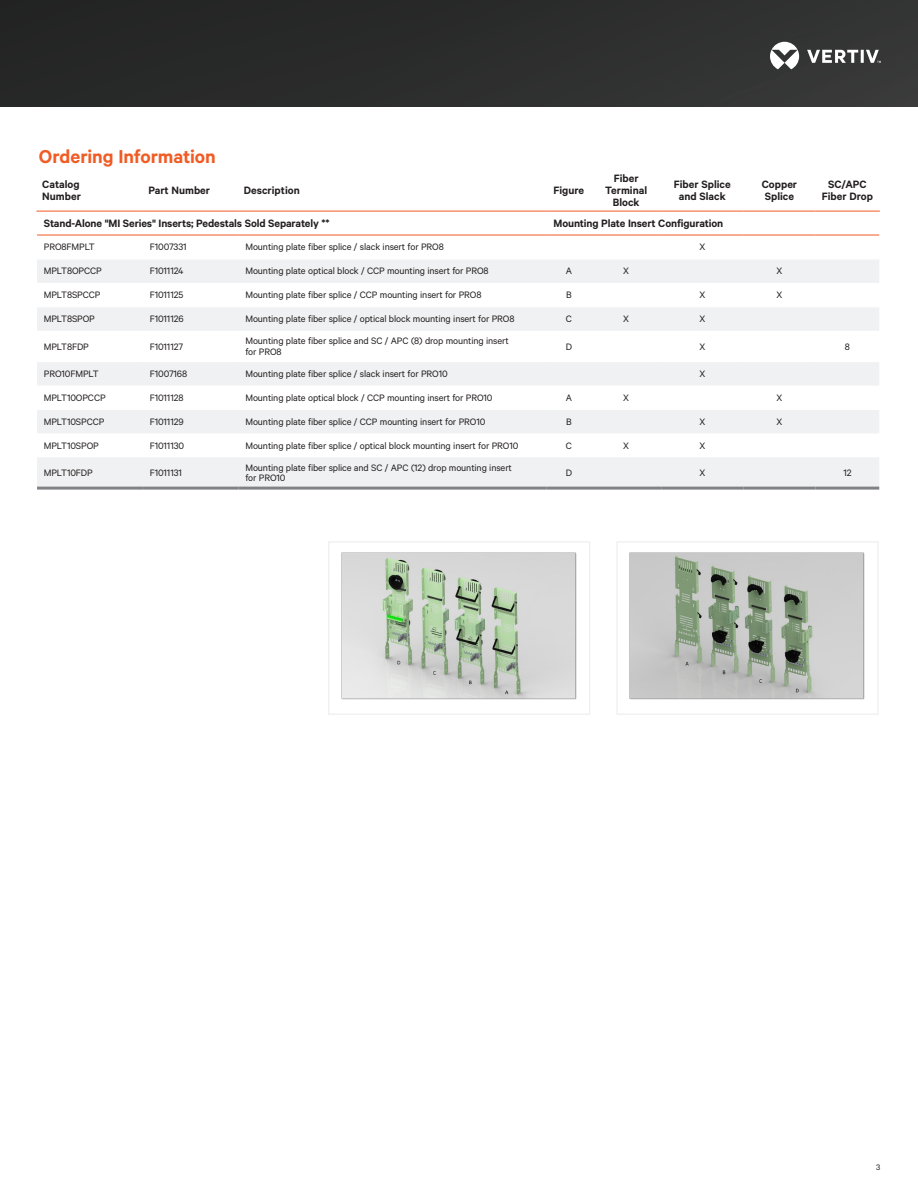
<style>
.page{position:relative;width:918px;height:1188px;background:#fff}
.page>*{position:absolute;margin:0;border:0;box-sizing:border-box;transform-origin:0 0}
.Vertiv_Orange_Main_Heading{font:600 21px "Calibre";letter-spacing:-.005em;color:#f15b24}
.DatasheetTableHeaderWhite{font:600 12px/12px "Calibre";color:#231f20;text-align:center}
.DatasheetTableBody{font:600 12px "Calibre";letter-spacing:-.01em;color:#231f20}
.DatasheetTableBody-2{font:10.5px/10.5px "Calibre";letter-spacing:-.01em;color:#231f20}
.t1{font:9px "Calibre";color:#231f20}
</style>
<div class="page">
<img style="left:0;top:0;width:918px;height:106px">
<svg style="left:770px;top:42px;width:111px;height:27px"></svg>
<div style="left:328px;top:541px;width:262px;height:174px;border:2px solid #f0f1f2"></div>
<img style="left:341px;top:553px;width:236px;height:147px">
<div style="left:616px;top:541px;width:263px;height:174px;border:2px solid #f0f1f2"></div>
<img style="left:630px;top:553px;width:235px;height:147px">
<svg style="left:38px;top:210px;width:841px;height:1px"></svg>
<svg style="left:37px;top:234px;width:842px;height:1px"></svg>
<svg style="left:37px;top:260px;width:842px;height:227px;fill:#f0f1f2"></svg>
<hr style="left:143px;top:169px;width:1px;height:42px;background:#fff">
<hr style="left:238px;top:169px;width:1px;height:42px;background:#fff">
<hr style="left:546px;top:169px;width:1px;height:42px;background:#fff">
<hr style="left:590px;top:169px;width:2px;height:42px;background:#fff">
<hr style="left:661px;top:169px;width:1px;height:42px;background:#fff">
<hr style="left:743px;top:169px;width:1px;height:42px;background:#fff">
<hr style="left:815px;top:169px;width:1px;height:42px;background:#fff">
<hr style="left:36px;top:211px;width:107px;height:1px;background:#f15b24">
<hr style="left:143px;top:211px;width:96px;height:1px;background:#f15b24">
<hr style="left:239px;top:211px;width:308px;height:1px;background:#f15b24">
<hr style="left:547px;top:211px;width:44px;height:1px;background:#f15b24">
<hr style="left:591px;top:211px;width:70px;height:1px;background:#f15b24">
<hr style="left:661px;top:211px;width:82px;height:1px;background:#f15b24">
<hr style="left:743px;top:211px;width:73px;height:1px;background:#f15b24">
<hr style="left:816px;top:211px;width:64px;height:1px;background:#f15b24">
<hr style="left:37px;top:306px;width:106px;height:1px;background:#fff">
<hr style="left:143px;top:306px;width:96px;height:1px;background:#fff">
<hr style="left:239px;top:306px;width:308px;height:1px;background:#fff">
<hr style="left:547px;top:306px;width:44px;height:1px;background:#fff">
<hr style="left:591px;top:306px;width:70px;height:1px;background:#fff">
<hr style="left:661px;top:306px;width:82px;height:1px;background:#fff">
<hr style="left:743px;top:306px;width:73px;height:1px;background:#fff">
<hr style="left:816px;top:306px;width:63px;height:1px;background:#fff">
<hr style="left:37px;top:361px;width:106px;height:1px;background:#fff">
<hr style="left:143px;top:361px;width:96px;height:1px;background:#fff">
<hr style="left:239px;top:361px;width:308px;height:1px;background:#fff">
<hr style="left:547px;top:361px;width:44px;height:1px;background:#fff">
<hr style="left:591px;top:361px;width:70px;height:1px;background:#fff">
<hr style="left:661px;top:361px;width:82px;height:1px;background:#fff">
<hr style="left:743px;top:361px;width:73px;height:1px;background:#fff">
<hr style="left:816px;top:361px;width:63px;height:1px;background:#fff">
<hr style="left:37px;top:409px;width:106px;height:1px;background:#fff">
<hr style="left:143px;top:409px;width:96px;height:1px;background:#fff">
<hr style="left:239px;top:409px;width:308px;height:1px;background:#fff">
<hr style="left:547px;top:409px;width:44px;height:1px;background:#fff">
<hr style="left:591px;top:409px;width:70px;height:1px;background:#fff">
<hr style="left:661px;top:409px;width:82px;height:1px;background:#fff">
<hr style="left:743px;top:409px;width:73px;height:1px;background:#fff">
<hr style="left:816px;top:409px;width:63px;height:1px;background:#fff">
<hr style="left:37px;top:235px;width:106px;height:1px;background:#f15b24">
<hr style="left:143px;top:235px;width:96px;height:1px;background:#f15b24">
<hr style="left:239px;top:235px;width:308px;height:1px;background:#f15b24">
<hr style="left:547px;top:235px;width:44px;height:1px;background:#f15b24">
<hr style="left:591px;top:235px;width:70px;height:1px;background:#f15b24">
<hr style="left:661px;top:235px;width:82px;height:1px;background:#f15b24">
<hr style="left:743px;top:235px;width:73px;height:1px;background:#f15b24">
<hr style="left:816px;top:235px;width:63px;height:1px;background:#f15b24">
<hr style="left:37px;top:487px;width:106px;height:3px;background:#808285">
<hr style="left:143px;top:487px;width:96px;height:3px;background:#808285">
<hr style="left:239px;top:487px;width:308px;height:3px;background:#808285">
<hr style="left:547px;top:487px;width:44px;height:3px;background:#808285">
<hr style="left:591px;top:487px;width:70px;height:3px;background:#808285">
<hr style="left:661px;top:487px;width:82px;height:3px;background:#808285">
<hr style="left:743px;top:487px;width:73px;height:3px;background:#808285">
<hr style="left:816px;top:487px;width:63px;height:3px;background:#808285">
<p class="Vertiv_Orange_Main_Heading" style="left:39px;top:144px;width:178px">Ordering Information</p>
<p class="DatasheetTableHeaderWhite" style="left:42px;top:178px;width:40px;text-align:left">Catalog<br>Number</p>
<p class="DatasheetTableHeaderWhite" style="left:148px;top:184px;width:63px">Part Number</p>
<p class="DatasheetTableHeaderWhite" style="left:244px;top:184px;width:57px">Description</p>
<p class="DatasheetTableHeaderWhite" style="left:554px;top:184px;width:32px">Figure</p>
<p class="DatasheetTableHeaderWhite" style="left:605px;top:172px;width:44px">Fiber<br>Terminal<br>Block</p>
<p class="DatasheetTableHeaderWhite" style="left:674px;top:178px;width:58px">Fiber Splice and Slack</p>
<p class="DatasheetTableHeaderWhite" style="left:762px;top:178px;width:37px;text-align:left">Copper<br>Splice</p>
<p class="DatasheetTableHeaderWhite" style="left:822px;top:178px;width:53px">SC/APC<br>Fiber Drop</p>
<p class="DatasheetTableBody" style="left:44px;top:216px;width:287px">Stand-Alone "MI Series" Inserts; Pedestals Sold Separately **</p>
<p class="DatasheetTableBody" style="left:554px;top:216px;width:171px">Mounting Plate Insert Configuration</p>
<p class="DatasheetTableBody-2" style="left:44px;top:242px;width:53px">PRO8FMPLT</p>
<p class="DatasheetTableBody-2" style="left:150px;top:242px;width:38px">F1007331</p>
<p class="DatasheetTableBody-2" style="left:245px;top:242px;width:200px">Mounting plate fiber splice / slack insert for PRO8</p>
<p class="DatasheetTableBody-2" style="left:699px;top:242px;width:7px">X</p>
<p class="DatasheetTableBody-2" style="left:44px;top:265px;width:60px">MPLT8OPCCP</p>
<p class="DatasheetTableBody-2" style="left:150px;top:265px;width:35px">F1011124</p>
<p class="DatasheetTableBody-2" style="left:245px;top:265px;width:245px">Mounting plate optical block / CCP mounting insert for PRO8</p>
<p class="DatasheetTableBody-2" style="left:566px;top:265px;width:8px">A</p>
<p class="DatasheetTableBody-2" style="left:623px;top:265px;width:7px">X</p>
<p class="DatasheetTableBody-2" style="left:777px;top:265px;width:7px">X</p>
<p class="DatasheetTableBody-2" style="left:44px;top:289px;width:58px">MPLT8SPCCP</p>
<p class="DatasheetTableBody-2" style="left:150px;top:289px;width:35px">F1011125</p>
<p class="DatasheetTableBody-2" style="left:245px;top:289px;width:238px">Mounting plate fiber splice / CCP mounting insert for PRO8</p>
<p class="DatasheetTableBody-2" style="left:566px;top:289px;width:7px">B</p>
<p class="DatasheetTableBody-2" style="left:699px;top:289px;width:7px">X</p>
<p class="DatasheetTableBody-2" style="left:777px;top:289px;width:7px">X</p>
<p class="DatasheetTableBody-2" style="left:44px;top:313px;width:53px">MPLT8SPOP</p>
<p class="DatasheetTableBody-2" style="left:150px;top:313px;width:35px">F1011126</p>
<p class="DatasheetTableBody-2" style="left:245px;top:313px;width:271px">Mounting plate fiber splice / optical block mounting insert for PRO8</p>
<p class="DatasheetTableBody-2" style="left:566px;top:313px;width:8px">C</p>
<p class="DatasheetTableBody-2" style="left:623px;top:313px;width:7px">X</p>
<p class="DatasheetTableBody-2" style="left:699px;top:313px;width:7px">X</p>
<p class="DatasheetTableBody-2" style="left:44px;top:341px;width:47px">MPLT8FDP</p>
<p class="DatasheetTableBody-2" style="left:150px;top:341px;width:35px">F1011127</p>
<p class="DatasheetTableBody-2" style="left:245px;top:335px;width:265px">Mounting plate fiber splice and SC / APC (8) drop mounting insert for PRO8</p>
<p class="DatasheetTableBody-2" style="left:566px;top:341px;width:8px">D</p>
<p class="DatasheetTableBody-2" style="left:699px;top:341px;width:7px">X</p>
<p class="DatasheetTableBody-2" style="left:845px;top:341px;width:7px">8</p>
<p class="DatasheetTableBody-2" style="left:44px;top:368px;width:56px">PRO10FMPLT</p>
<p class="DatasheetTableBody-2" style="left:150px;top:368px;width:39px">F1007168</p>
<p class="DatasheetTableBody-2" style="left:245px;top:368px;width:204px">Mounting plate fiber splice / slack insert for PRO10</p>
<p class="DatasheetTableBody-2" style="left:699px;top:368px;width:7px">X</p>
<p class="DatasheetTableBody-2" style="left:44px;top:392px;width:63px">MPLT10OPCCP</p>
<p class="DatasheetTableBody-2" style="left:150px;top:392px;width:35px">F1011128</p>
<p class="DatasheetTableBody-2" style="left:245px;top:392px;width:249px">Mounting plate optical block / CCP mounting insert for PRO10</p>
<p class="DatasheetTableBody-2" style="left:566px;top:392px;width:8px">A</p>
<p class="DatasheetTableBody-2" style="left:623px;top:392px;width:7px">X</p>
<p class="DatasheetTableBody-2" style="left:777px;top:392px;width:7px">X</p>
<p class="DatasheetTableBody-2" style="left:44px;top:416px;width:62px">MPLT10SPCCP</p>
<p class="DatasheetTableBody-2" style="left:150px;top:416px;width:35px">F1011129</p>
<p class="DatasheetTableBody-2" style="left:245px;top:416px;width:241px">Mounting plate fiber splice / CCP mounting insert for PRO10</p>
<p class="DatasheetTableBody-2" style="left:566px;top:416px;width:7px">B</p>
<p class="DatasheetTableBody-2" style="left:699px;top:416px;width:7px">X</p>
<p class="DatasheetTableBody-2" style="left:777px;top:416px;width:7px">X</p>
<p class="DatasheetTableBody-2" style="left:44px;top:440px;width:57px">MPLT10SPOP</p>
<p class="DatasheetTableBody-2" style="left:150px;top:440px;width:36px">F1011130</p>
<p class="DatasheetTableBody-2" style="left:245px;top:440px;width:275px">Mounting plate fiber splice / optical block mounting insert for PRO10</p>
<p class="DatasheetTableBody-2" style="left:566px;top:440px;width:8px">C</p>
<p class="DatasheetTableBody-2" style="left:623px;top:440px;width:7px">X</p>
<p class="DatasheetTableBody-2" style="left:699px;top:440px;width:7px">X</p>
<p class="DatasheetTableBody-2" style="left:44px;top:467px;width:50px">MPLT10FDP</p>
<p class="DatasheetTableBody-2" style="left:150px;top:467px;width:34px">F1011131</p>
<p class="DatasheetTableBody-2" style="left:245px;top:462px;width:268px">Mounting plate fiber splice and SC / APC (12) drop mounting insert for PRO10</p>
<p class="DatasheetTableBody-2" style="left:566px;top:467px;width:8px">D</p>
<p class="DatasheetTableBody-2" style="left:699px;top:467px;width:7px">X</p>
<p class="DatasheetTableBody-2" style="left:843px;top:467px;width:10px">12</p>
<p class="t1" style="left:876px;top:1162px;width:6px">3</p>
</div>
